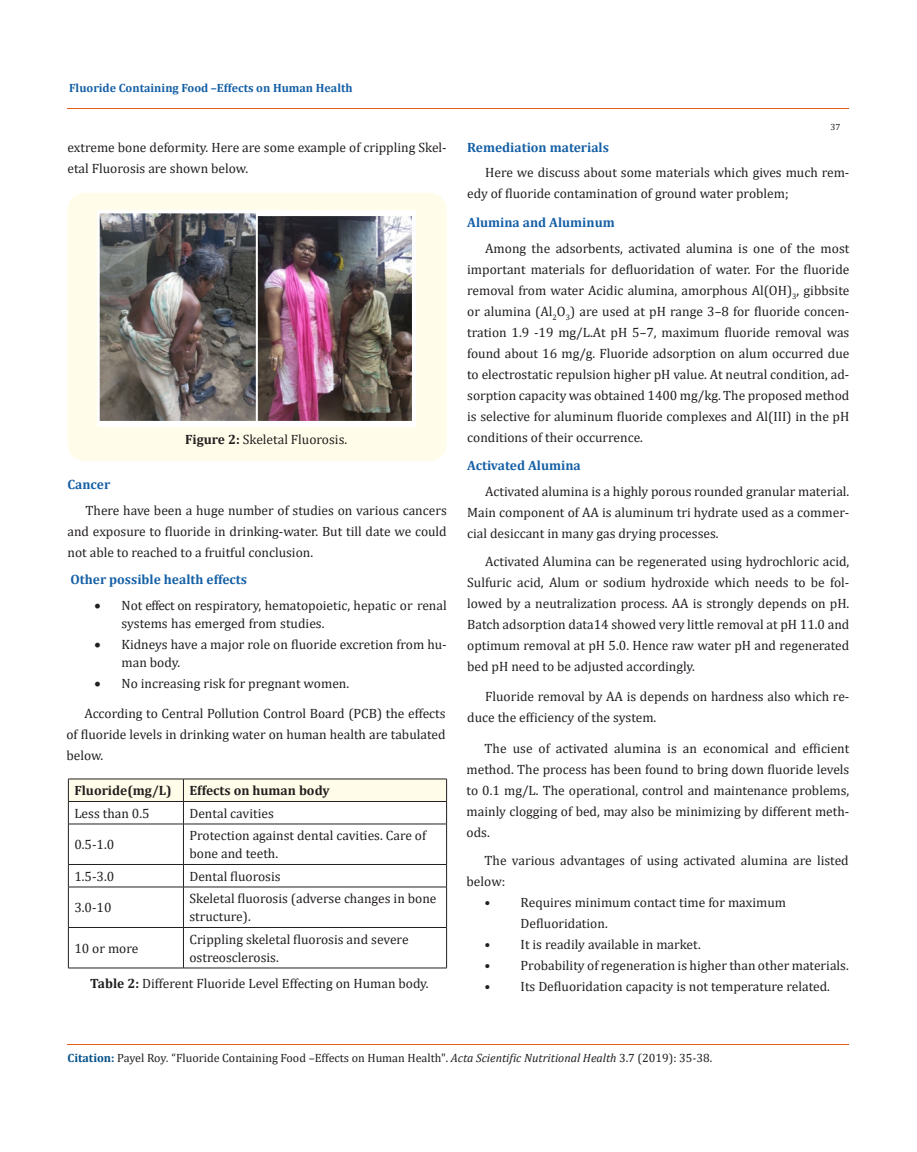
<style>
.page{position:relative;width:917px;height:1152px;background:#fff}
.page>*{position:absolute;margin:0;border:0;box-sizing:border-box;transform-origin:0 0}
.Body_Text{font:13.5px/21px "Cambria";color:#231f20}
.t1{font:700 13.5px "Cambria";color:#1560a6}
.t2{font:700 13.5px "Cambria";color:#231f20}
.t3{font:12px "Cambria";color:#231f20}
.t4{font:700 12px "Cambria";color:#1560a6}
.t5{font:9px "Cambria";color:#231f20}
.s1{font-weight:700}
.s2{font-weight:700;color:#035089}
.s3{font-style:italic}
</style>
<div class="page">
<hr style="left:67px;top:109px;width:782px;height:1px;background:#e05d1a">
<hr style="left:68px;top:1044px;width:781px;height:1px;background:#e05d1a">
<div style="left:67px;top:193px;width:380px;height:268px;background:#fffde9;border-radius:18px"></div>
<img style="left:98px;top:211px;width:317px;height:216px">
<svg style="left:68px;top:779px;width:379px;height:45px"></svg>
<hr style="left:68px;top:824px;width:115px;height:1px;background:#231f20">
<hr style="left:68px;top:824px;width:1px;height:40px;background:#231f20">
<hr style="left:183px;top:824px;width:264px;height:1px;background:#231f20">
<hr style="left:183px;top:824px;width:1px;height:40px;background:#231f20">
<hr style="left:446px;top:824px;width:1px;height:40px;background:#231f20">
<hr style="left:68px;top:864px;width:115px;height:1px;background:#231f20">
<svg style="left:68px;top:865px;width:1px;height:22px"></svg>
<hr style="left:183px;top:864px;width:264px;height:1px;background:#231f20">
<svg style="left:183px;top:865px;width:1px;height:22px"></svg>
<svg style="left:446px;top:865px;width:1px;height:22px"></svg>
<hr style="left:68px;top:887px;width:115px;height:1px;background:#231f20">
<hr style="left:68px;top:887px;width:1px;height:40px;background:#231f20">
<hr style="left:183px;top:887px;width:264px;height:1px;background:#231f20">
<hr style="left:183px;top:887px;width:1px;height:40px;background:#231f20">
<hr style="left:446px;top:887px;width:1px;height:40px;background:#231f20">
<hr style="left:68px;top:927px;width:115px;height:1px;background:#231f20">
<hr style="left:68px;top:928px;width:1px;height:40px;background:#231f20">
<hr style="left:183px;top:927px;width:264px;height:1px;background:#231f20">
<hr style="left:183px;top:928px;width:1px;height:40px;background:#231f20">
<hr style="left:446px;top:928px;width:1px;height:40px;background:#231f20">
<hr style="left:68px;top:968px;width:115px;height:1px;background:#231f20">
<hr style="left:183px;top:968px;width:264px;height:1px;background:#231f20">
<p class="t4" style="left:69px;top:80px;width:285px">Fluoride Containing Food –Effects on Human Health</p>
<p class="Body_Text" style="left:67px;top:136px;width:381px">extreme bone deformity. Here are some example of crippling Skel&shy;etal Fluorosis are shown below.</p>
<p class="Body_Text" style="left:185px;top:429px;width:164px"><span class="s1">Figure 2:</span> Skeletal Fluorosis.</p>
<p class="t1" style="left:67px;top:475px;width:44px">Cancer</p>
<p class="Body_Text" style="left:67px;top:500px;width:381px;text-align:justify;text-indent:18px">There have been a huge number of studies on various cancers and exposure to fluoride in drinking-water. But till date we could not able to reached to a fruitful conclusion.</p>
<p class="t1" style="left:70px;top:569px;width:178px">Other possible health effects</p>
<p class="Body_Text" style="left:121px;top:596px;width:327px;line-height:18px;text-indent:-27px">• Not effect on respiratory, hematopoietic, hepatic or renal systems has emerged from studies.</p>
<p class="Body_Text" style="left:121px;top:635px;width:327px;line-height:18px;text-indent:-27px">• Kidneys have a major role on fluoride excretion from hu&shy;man body.</p>
<p class="Body_Text" style="left:94px;top:673px;width:256px">• No increasing risk for pregnant women.</p>
<p class="Body_Text" style="left:66px;top:703px;width:381px;text-align:justify;text-indent:18px">According to Central Pollution Control Board (PCB) the effects of fluoride levels in drinking water on human health are tabulated below.</p>
<p class="t2" style="left:74px;top:781px;width:99px">Fluoride(mg/L)</p>
<p class="t2" style="left:189px;top:781px;width:142px">Effects on human body</p>
<p class="Body_Text" style="left:74px;top:803px;width:77px">Less than 0.5</p>
<p class="Body_Text" style="left:189px;top:803px;width:86px">Dental cavities</p>
<p class="Body_Text" style="left:74px;top:834px;width:41px">0.5-1.0</p>
<p class="Body_Text" style="left:189px;top:827px;width:238px;line-height:18px">Protection against dental cavities. Care of bone and teeth.</p>
<p class="Body_Text" style="left:74px;top:866px;width:41px">1.5-3.0</p>
<p class="Body_Text" style="left:189px;top:866px;width:93px">Dental fluorosis</p>
<p class="Body_Text" style="left:74px;top:897px;width:39px">3.0-10</p>
<p class="Body_Text" style="left:189px;top:890px;width:248px;line-height:18px">Skeletal fluorosis (adverse changes in bone structure).</p>
<p class="Body_Text" style="left:74px;top:938px;width:66px">10 or more</p>
<p class="Body_Text" style="left:189px;top:930px;width:221px;line-height:18px">Crippling skeletal fluorosis and severe ostreosclerosis.</p>
<p class="Body_Text" style="left:90px;top:973px;width:340px"><span class="s1">Table 2:</span> Different Fluoride Level Effecting on Human body.</p>
<p class="t5" style="left:830px;top:122px;width:11px">37</p>
<p class="t1" style="left:467px;top:137px;width:143px">Remediation materials</p>
<p class="Body_Text" style="left:467px;top:162px;width:384px;text-indent:18px">Here we discuss about some materials which gives much rem&shy;edy of fluoride contamination of ground water problem;</p>
<p class="t1" style="left:467px;top:213px;width:149px">Alumina and Aluminum</p>
<p class="Body_Text" style="left:467px;top:238px;width:384px;text-align:justify;text-indent:18px">Among the adsorbents, activated alumina is one of the most important materials for defluoridation of water. For the fluoride removal from water Acidic alumina, amorphous Al(OH)<sub>3</sub>, gibbsite or alumina (Al<sub>2</sub>O<sub>3</sub>) are used at pH range 3–8 for fluoride concen&shy;tration 1.9 -19 mg/L.At pH 5–7, maximum fluoride removal was found about 16 mg/g. Fluoride adsorption on alum occurred due to electrostatic repulsion higher pH value. At neutral condition, ad&shy;sorption capacity was obtained 1400 mg/kg. The proposed method is selective for aluminum fluoride complexes and Al(III) in the pH conditions of their occurrence.</p>
<p class="t1" style="left:467px;top:456px;width:115px">Activated Alumina</p>
<p class="Body_Text" style="left:467px;top:481px;width:384px;text-align:justify;text-indent:18px">Activated alumina is a highly porous rounded granular material.<br>Main component of AA is aluminum tri hydrate used as a commer&shy;cial desiccant in many gas drying processes.</p>
<p class="Body_Text" style="left:467px;top:551px;width:384px;text-align:justify;text-indent:18px">Activated Alumina can be regenerated using hydrochloric acid, Sulfuric acid, Alum or sodium hydroxide which needs to be fol&shy;lowed by a neutralization process. AA is strongly depends on pH.<br>Batch adsorption data14 showed very little removal at pH 11.0 and optimum removal at pH 5.0. Hence raw water pH and regenerated bed pH need to be adjusted accordingly.</p>
<p class="Body_Text" style="left:467px;top:686px;width:384px;text-indent:18px">Fluoride removal by AA is depends on hardness also which re&shy;duce the efficiency of the system.</p>
<p class="Body_Text" style="left:466px;top:738px;width:384px;text-align:justify;text-indent:18px">The use of activated alumina is an economical and efficient method. The process has been found to bring down fluoride levels to 0.1 mg/L. The operational, control and maintenance problems, mainly clogging of bed, may also be minimizing by different meth&shy;ods.</p>
<p class="Body_Text" style="left:466px;top:849px;width:384px;text-indent:18px">The various advantages of using activated alumina are listed below:</p>
<p class="Body_Text" style="left:520px;top:891px;width:267px;text-indent:-36px">• Requires minimum contact time for maximum<br>Defluoridation.</p>
<p class="Body_Text" style="left:484px;top:933px;width:218px">• It is readily available in market.</p>
<p class="Body_Text" style="left:484px;top:954px;width:366px">• Probability of regeneration is higher than other materials.</p>
<p class="Body_Text" style="left:484px;top:975px;width:347px">• Its Defluoridation capacity is not temperature related.</p>
<p class="t3" style="left:68px;top:1051px;width:646px"><span class="s2">Citation:</span> Payel Roy<span class="s3">.</span> “Fluoride Containing Food –Effects on Human Health". <span class="s3">Acta Scientific Nutritional Health</span> 3.7 (2019): 35-38.</p>
</div>
